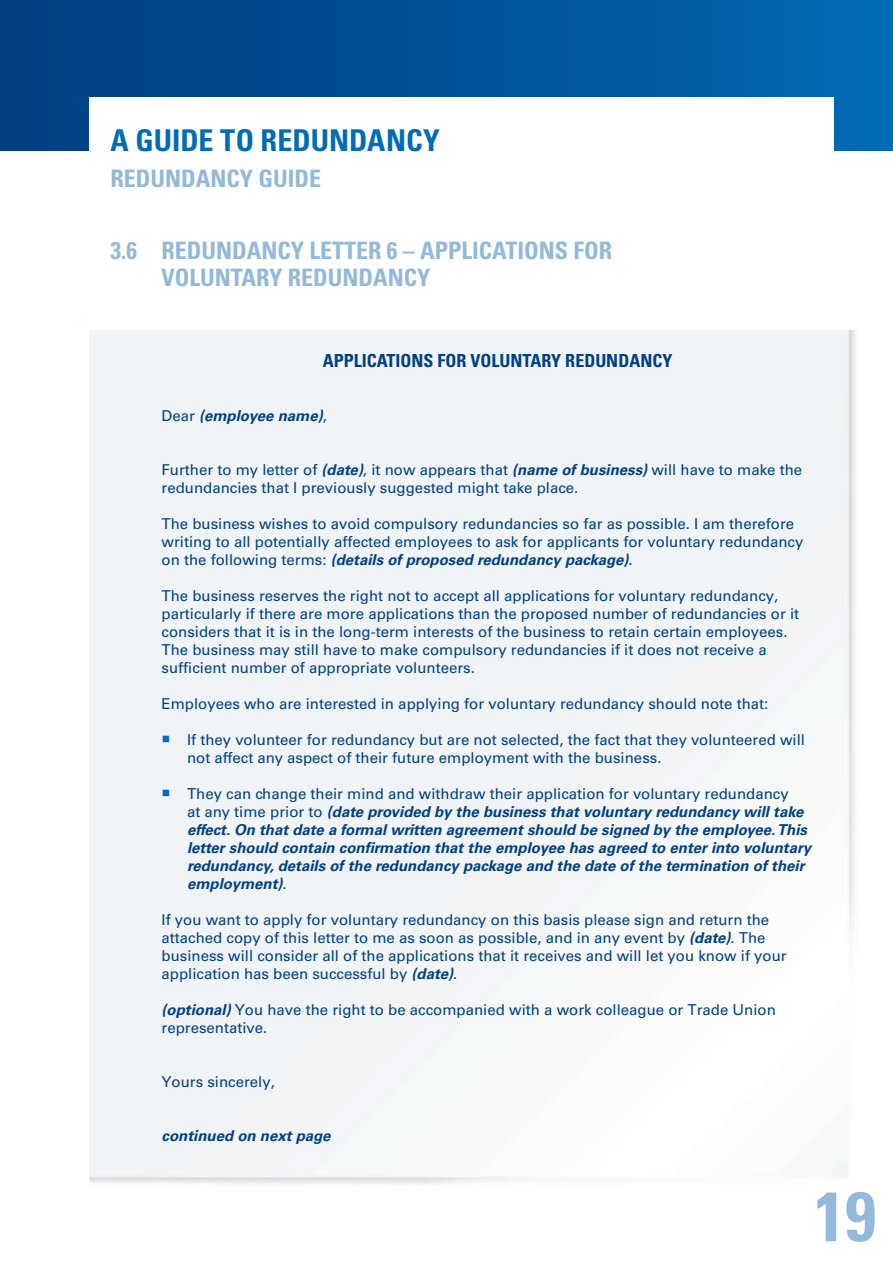
<style>
.page{position:relative;width:893px;height:1263px;background:#fff}
.page>*{position:absolute;margin:0;border:0;box-sizing:border-box;transform-origin:0 0}
.t1{font:700 condensed 69.75px "Univers LT Std";color:#92b9d9}
.t2{font:700 condensed 30px "Univers LT Std";color:#006bb6}
.t3{font:700 condensed 24px/27px "Univers LT Std";color:#92b9d9}
.t4{font:700 condensed 18px "Univers LT Std";color:#014081}
.t5{font:15px/18px "Univers LT Std";color:#014081}
.t6{font:italic 700 15px/18px "Univers LT Std";color:#014081}
.s1{font-weight:400;font-style:normal}
.s2{font-weight:700;font-style:italic}
</style>
<div class="page">
<div style="left:0;top:0;width:893px;height:151px;background:linear-gradient(to right,#003d7d,#0168b3)"></div>
<div style="left:89px;top:98px;width:744px;height:70px;background:#fff"></div>
<svg style="left:163px;top:736px;width:24px;height:10px"></svg>
<svg style="left:163px;top:790px;width:24px;height:10px"></svg>
<h2 class="t2" style="left:111px;top:121px;width:331px">A GUIDE TO REDUNDANCY</h2>
<h3 class="t3" style="left:111px;top:164px;width:212px">REDUNDANCY GUIDE</h3>
<h3 class="t3" style="left:162px;top:236px;width:452px;text-indent:-51px">3.6 REDUNDANCY LETTER 6 – APPLICATIONS FOR<br>VOLUNTARY REDUNDANCY</h3>
<p class="t4" style="left:323px;top:349px;width:351px">APPLICATIONS FOR VOLUNTARY REDUNDANCY</p>
<p class="t6" style="left:162px;top:407px;width:167px"><span class="s1">Dear</span> (employee name)<span class="s1">,</span></p>
<p class="t5" style="left:162px;top:460px;width:642px">Further to my letter of <span class="s2">(date)</span>, it now appears that <span class="s2">(name of business)</span> will have to make the redundancies that I previously suggested might take place.</p>
<p class="t5" style="left:162px;top:514px;width:643px">The business wishes to avoid compulsory redundancies so far as possible. I am therefore writing to all potentially affected employees to ask for applicants for voluntary redundancy on the following terms: <span class="s2">(details of proposed redundancy package)</span>.</p>
<p class="t5" style="left:162px;top:586px;width:639px">The business reserves the right not to accept all applications for voluntary redundancy, particularly if there are more applications than the proposed number of redundancies or it considers that it is in the long-term interests of the business to retain certain employees.<br>The business may still have to make compulsory redundancies if it does not receive a sufficient number of appropriate volunteers.</p>
<p class="t5" style="left:162px;top:694px;width:608px">Employees who are interested in applying for voluntary redundancy should note that:</p>
<p class="t5" style="left:187px;top:730px;width:620px">If they volunteer for redundancy but are not selected, the fact that they volunteered will not affect any aspect of their future employment with the business.</p>
<p class="t6" style="left:187px;top:785px;width:626px"><span class="s1">They can change their mind and withdraw their application for voluntary redundancy<br>at any time prior to</span> (date provided by the business that voluntary redundancy will take effect. On that date a formal written agreement should be signed by the employee. This letter should contain confirmation that the employee has agreed to enter into voluntary redundancy, details of the redundancy package and the date of the termination of their employment)<span class="s1">.</span></p>
<p class="t5" style="left:162px;top:910px;width:627px">If you want to apply for voluntary redundancy on this basis please sign and return the attached copy of this letter to me as soon as possible, and in any event by <span class="s2">(date)</span>. The business will consider all of the applications that it receives and will let you know if your application has been successful by <span class="s2">(date)</span>.</p>
<p class="t5" style="left:162px;top:1000px;width:616px"><span class="s2">(optional)</span> You have the right to be accompanied with a work colleague or Trade Union representative.</p>
<p class="t5" style="left:162px;top:1072px;width:115px">Yours sincerely,</p>
<p class="t6" style="left:162px;top:1127px;width:170px">continued on next page</p>
<h1 class="t1" style="left:814px;top:1173px;width:63px">19</h1>
</div>
